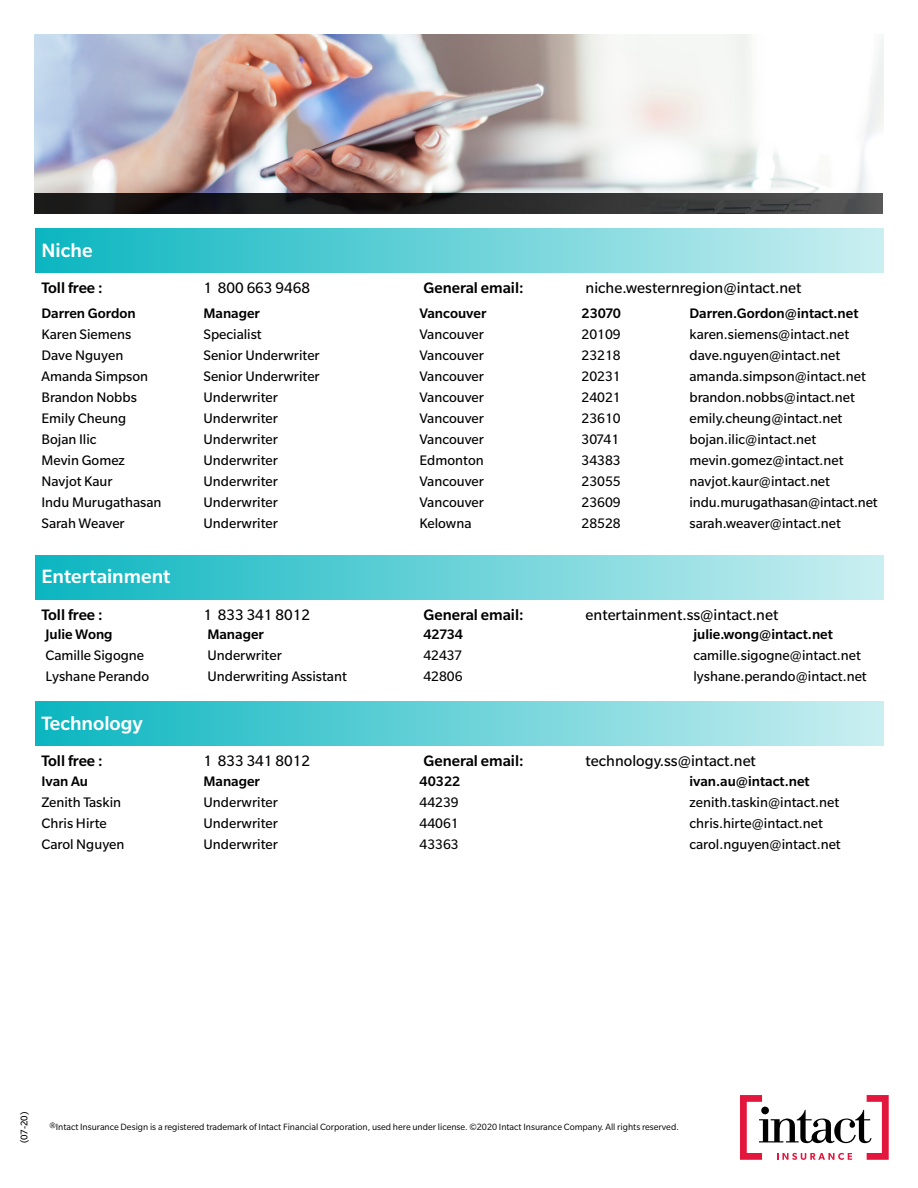
<style>
.page{position:relative;width:918px;height:1188px;background:#fff}
.page>*{position:absolute;margin:0;border:0;box-sizing:border-box;transform-origin:0 0}
.t1{font:500 21px "Slate Std";color:#fff}
.t2{font:16.5px "Slate Std";color:#000}
.t3{font:500 16.5px "Slate Std";color:#000}
.t4{font:15px "Slate Std";color:#000}
.t5{font:500 15px "Slate Std";color:#000}
.t6{font:10.5px "Slate Std";color:#000}
.t7{font:9.9px "Slate Std";color:#000}
</style>
<div class="page">
<img style="left:34px;top:34px;width:849px;height:159px">
<svg style="left:34px;top:193px;width:849px;height:21px;background:#292929"></svg>
<svg style="left:740px;top:1095px;width:149px;height:65px"></svg>
<div style="left:761px;top:1107px;width:8px;height:7px;background:#000;border-radius:50%"></div>
<div style="left:35px;top:555px;width:849px;height:44px;background:linear-gradient(to right,#0bb6c0,#cbeff1)"></div>
<div style="left:35px;top:702px;width:849px;height:44px;background:linear-gradient(to right,#0bb6c0,#cbeff1)"></div>
<div style="left:35px;top:229px;width:849px;height:44px;background:linear-gradient(to right,#0bb6c0,#cbeff1)"></div>
<p class="t1" style="left:41px;top:239px;width:53px">Niche</p>
<p class="t3" style="left:41px;top:279px;width:63px">Toll free :</p>
<p class="t2" style="left:203px;top:279px;width:108px">1 800 663 9468</p>
<p class="t3" style="left:424px;top:279px;width:102px">General email:</p>
<p class="t2" style="left:586px;top:279px;width:217px">niche.westernregion@intact.net</p>
<p class="t5" style="left:41px;top:306px;width:96px">Darren Gordon</p>
<p class="t5" style="left:203px;top:306px;width:58px">Manager</p>
<p class="t5" style="left:419px;top:306px;width:69px">Vancouver</p>
<p class="t5" style="left:581px;top:306px;width:41px">23070</p>
<p class="t5" style="left:689px;top:306px;width:171px">Darren.Gordon@intact.net</p>
<p class="t4" style="left:41px;top:327px;width:91px">Karen Siemens</p>
<p class="t4" style="left:203px;top:327px;width:60px">Specialist</p>
<p class="t4" style="left:419px;top:327px;width:66px">Vancouver</p>
<p class="t4" style="left:581px;top:327px;width:41px">20109</p>
<p class="t4" style="left:689px;top:327px;width:161px">karen.siemens@intact.net</p>
<p class="t4" style="left:41px;top:348px;width:83px">Dave Nguyen</p>
<p class="t4" style="left:203px;top:348px;width:118px">Senior Underwriter</p>
<p class="t4" style="left:419px;top:348px;width:66px">Vancouver</p>
<p class="t4" style="left:581px;top:348px;width:41px">23218</p>
<p class="t4" style="left:689px;top:348px;width:152px">dave.nguyen@intact.net</p>
<p class="t4" style="left:41px;top:369px;width:108px">Amanda Simpson</p>
<p class="t4" style="left:203px;top:369px;width:118px">Senior Underwriter</p>
<p class="t4" style="left:419px;top:369px;width:66px">Vancouver</p>
<p class="t4" style="left:581px;top:369px;width:41px">20231</p>
<p class="t4" style="left:689px;top:369px;width:178px">amanda.simpson@intact.net</p>
<p class="t4" style="left:41px;top:390px;width:97px">Brandon Nobbs</p>
<p class="t4" style="left:203px;top:390px;width:76px">Underwriter</p>
<p class="t4" style="left:419px;top:390px;width:66px">Vancouver</p>
<p class="t4" style="left:581px;top:390px;width:41px">24021</p>
<p class="t4" style="left:689px;top:390px;width:167px">brandon.nobbs@intact.net</p>
<p class="t4" style="left:41px;top:411px;width:86px">Emily Cheung</p>
<p class="t4" style="left:203px;top:411px;width:76px">Underwriter</p>
<p class="t4" style="left:419px;top:411px;width:66px">Vancouver</p>
<p class="t4" style="left:581px;top:411px;width:41px">23610</p>
<p class="t4" style="left:689px;top:411px;width:154px">emily.cheung@intact.net</p>
<p class="t4" style="left:41px;top:432px;width:57px">Bojan Ilic</p>
<p class="t4" style="left:203px;top:432px;width:76px">Underwriter</p>
<p class="t4" style="left:419px;top:432px;width:66px">Vancouver</p>
<p class="t4" style="left:581px;top:432px;width:39px">30741</p>
<p class="t4" style="left:689px;top:432px;width:128px">bojan.ilic@intact.net</p>
<p class="t4" style="left:41px;top:453px;width:85px">Mevin Gomez</p>
<p class="t4" style="left:203px;top:453px;width:76px">Underwriter</p>
<p class="t4" style="left:419px;top:453px;width:66px">Edmonton</p>
<p class="t4" style="left:581px;top:453px;width:41px">34383</p>
<p class="t4" style="left:689px;top:453px;width:156px">mevin.gomez@intact.net</p>
<p class="t4" style="left:41px;top:474px;width:73px">Navjot Kaur</p>
<p class="t4" style="left:203px;top:474px;width:76px">Underwriter</p>
<p class="t4" style="left:419px;top:474px;width:66px">Vancouver</p>
<p class="t4" style="left:581px;top:474px;width:41px">23055</p>
<p class="t4" style="left:689px;top:474px;width:142px">navjot.kaur@intact.net</p>
<p class="t4" style="left:41px;top:495px;width:121px">Indu Murugathasan</p>
<p class="t4" style="left:203px;top:495px;width:76px">Underwriter</p>
<p class="t4" style="left:419px;top:495px;width:66px">Vancouver</p>
<p class="t4" style="left:581px;top:495px;width:41px">23609</p>
<p class="t4" style="left:689px;top:495px;width:190px">indu.murugathasan@intact.net</p>
<p class="t4" style="left:41px;top:516px;width:85px">Sarah Weaver</p>
<p class="t4" style="left:203px;top:516px;width:76px">Underwriter</p>
<p class="t4" style="left:419px;top:516px;width:54px">Kelowna</p>
<p class="t4" style="left:581px;top:516px;width:41px">28528</p>
<p class="t4" style="left:689px;top:516px;width:153px">sarah.weaver@intact.net</p>
<p class="t1" style="left:41px;top:566px;width:130px">Entertainment</p>
<p class="t3" style="left:41px;top:606px;width:63px">Toll free :</p>
<p class="t2" style="left:203px;top:606px;width:108px">1 833 341 8012</p>
<p class="t3" style="left:424px;top:606px;width:102px">General email:</p>
<p class="t2" style="left:586px;top:606px;width:194px">entertainment.ss@intact.net</p>
<p class="t5" style="left:45px;top:626px;width:69px">Julie Wong</p>
<p class="t5" style="left:207px;top:626px;width:58px">Manager</p>
<p class="t5" style="left:423px;top:626px;width:41px">42734</p>
<p class="t5" style="left:693px;top:626px;width:141px">julie.wong@intact.net</p>
<p class="t4" style="left:45px;top:647px;width:100px">Camille Sigogne</p>
<p class="t4" style="left:207px;top:647px;width:76px">Underwriter</p>
<p class="t4" style="left:423px;top:647px;width:40px">42437</p>
<p class="t4" style="left:693px;top:647px;width:169px">camille.sigogne@intact.net</p>
<p class="t4" style="left:45px;top:668px;width:105px">Lyshane Perando</p>
<p class="t4" style="left:207px;top:668px;width:141px">Underwriting Assistant</p>
<p class="t4" style="left:423px;top:668px;width:41px">42806</p>
<p class="t4" style="left:693px;top:668px;width:175px">lyshane.perando@intact.net</p>
<p class="t1" style="left:41px;top:712px;width:103px">Technology</p>
<p class="t3" style="left:41px;top:752px;width:63px">Toll free :</p>
<p class="t2" style="left:203px;top:753px;width:108px">1 833 341 8012</p>
<p class="t3" style="left:424px;top:752px;width:102px">General email:</p>
<p class="t2" style="left:586px;top:753px;width:172px">technology.ss@intact.net</p>
<p class="t5" style="left:41px;top:773px;width:48px">Ivan Au</p>
<p class="t5" style="left:203px;top:773px;width:58px">Manager</p>
<p class="t5" style="left:419px;top:773px;width:42px">40322</p>
<p class="t5" style="left:689px;top:773px;width:122px">ivan.au@intact.net</p>
<p class="t4" style="left:41px;top:794px;width:81px">Zenith Taskin</p>
<p class="t4" style="left:203px;top:794px;width:76px">Underwriter</p>
<p class="t4" style="left:419px;top:794px;width:41px">44239</p>
<p class="t4" style="left:689px;top:794px;width:151px">zenith.taskin@intact.net</p>
<p class="t4" style="left:41px;top:815px;width:67px">Chris Hirte</p>
<p class="t4" style="left:203px;top:815px;width:76px">Underwriter</p>
<p class="t4" style="left:419px;top:815px;width:41px">44061</p>
<p class="t4" style="left:689px;top:815px;width:135px">chris.hirte@intact.net</p>
<p class="t4" style="left:41px;top:836px;width:85px">Carol Nguyen</p>
<p class="t4" style="left:203px;top:836px;width:76px">Underwriter</p>
<p class="t4" style="left:419px;top:836px;width:41px">43363</p>
<p class="t4" style="left:689px;top:836px;width:153px">carol.nguyen@intact.net</p>
<p class="t6" style="left:19px;top:1143px;width:33px;rotate:-90deg">(07-20)</p>
<p class="t7" style="left:49px;top:1122px;width:631px">®Intact Insurance Design is a registered trademark of Intact Financial Corporation, used here under license. ©2020 Intact Insurance Company. All rights reserved.</p>
</div>
